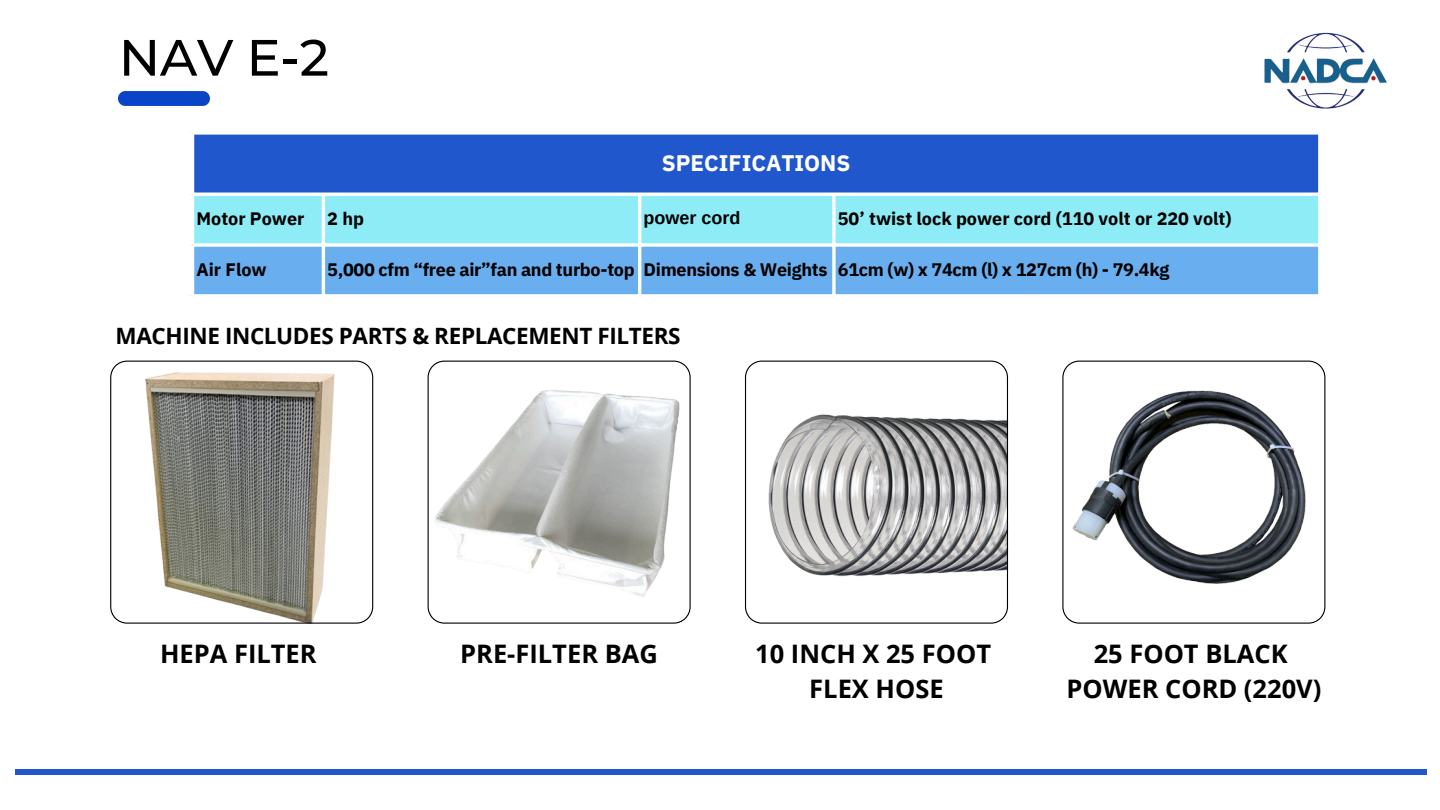
<style>
.page{position:relative;width:1440px;height:810px;background:#fff}
.page>*{position:absolute;margin:0;border:0;box-sizing:border-box;transform-origin:0 0}
.t1{font:500 51px "Montserrat";color:#000}
.t2{font:700 25.5px/34.8px "Open Sans";color:#000;text-align:center}
.t3{font:700 22.5px "Open Sans";letter-spacing:-.015em;color:#000}
.t4{font:700 22.5px "IBM Plex Sans";color:#fff}
.t5{font:700 18px "IBM Plex Sans";letter-spacing:-.015em;color:#000}
.t6{font:700 18px "Arimo";color:#000}
</style>
<div class="page">
<img style="left:119px;top:91px;width:91px;height:15px">
<div style="left:192px;top:133px;width:1128px;height:61px;background:#2157cd"></div>
<div style="left:194px;top:196px;width:1124px;height:47px;background:#8decf5"></div>
<div style="left:194px;top:247px;width:1124px;height:47px;background:#69aeee"></div>
<hr style="left:191px;top:135px;width:3px;height:159px;background:#fff">
<hr style="left:322px;top:196px;width:3px;height:98px;background:#fff">
<hr style="left:638px;top:196px;width:3px;height:98px;background:#fff">
<svg style="left:832px;top:196px;width:4px;height:98px"></svg>
<svg style="left:1318px;top:145px;width:2px;height:149px"></svg>
<svg style="left:192px;top:133px;width:1019px;height:2px;background:#d3def5"></svg>
<hr style="left:191px;top:193px;width:1131px;height:3px;background:#fff">
<svg style="left:194px;top:243px;width:1126px;height:4px"></svg>
<svg style="left:194px;top:294px;width:1128px;height:2px"></svg>
<img style="left:1211px;top:32px;width:176px;height:113px">
<svg style="left:110px;top:361px;width:263px;height:263px"></svg>
<svg style="left:428px;top:361px;width:263px;height:263px"></svg>
<svg style="left:745px;top:361px;width:263px;height:263px"></svg>
<svg style="left:1062px;top:361px;width:263px;height:263px"></svg>
<div style="left:15px;top:769px;width:1412px;height:6px;background:#2157cd"></div>
<p class="t1" style="left:119px;top:26px;width:212px">NAV E-2</p>
<h1 class="t4" style="left:662px;top:148px;width:190px">SPECIFICATIONS</h1>
<p class="t5" style="left:196px;top:207px;width:109px">Motor Power</p>
<p class="t5" style="left:327px;top:207px;width:38px">2 hp</p>
<p class="t6" style="left:644px;top:208px;width:98px">power cord</p>
<p class="t5" style="left:838px;top:207px;width:395px">50’ twist lock power cord (110 volt or 220 volt)</p>
<p class="t5" style="left:196px;top:258px;width:72px">Air Flow</p>
<p class="t5" style="left:327px;top:258px;width:309px">5,000 cfm “free air”fan and turbo-top</p>
<p class="t5" style="left:644px;top:258px;width:185px">Dimensions &amp; Weights</p>
<p class="t5" style="left:838px;top:258px;width:333px">61cm (w) x 74cm (l) x 127cm (h) - 79.4kg</p>
<p class="t3" style="left:116px;top:320px;width:566px">MACHINE INCLUDES PARTS &amp; REPLACEMENT FILTERS</p>
<h2 class="t2" style="left:160px;top:636px;width:158px">HEPA FILTER</h2>
<h2 class="t2" style="left:460px;top:636px;width:199px">PRE-FILTER BAG</h2>
<h2 class="t2" style="left:755px;top:636px;width:237px">10 INCH X 25 FOOT<br>FLEX HOSE</h2>
<h2 class="t2" style="left:1066px;top:636px;width:256px">25 FOOT BLACK<br>POWER CORD (220V)</h2>
</div>
